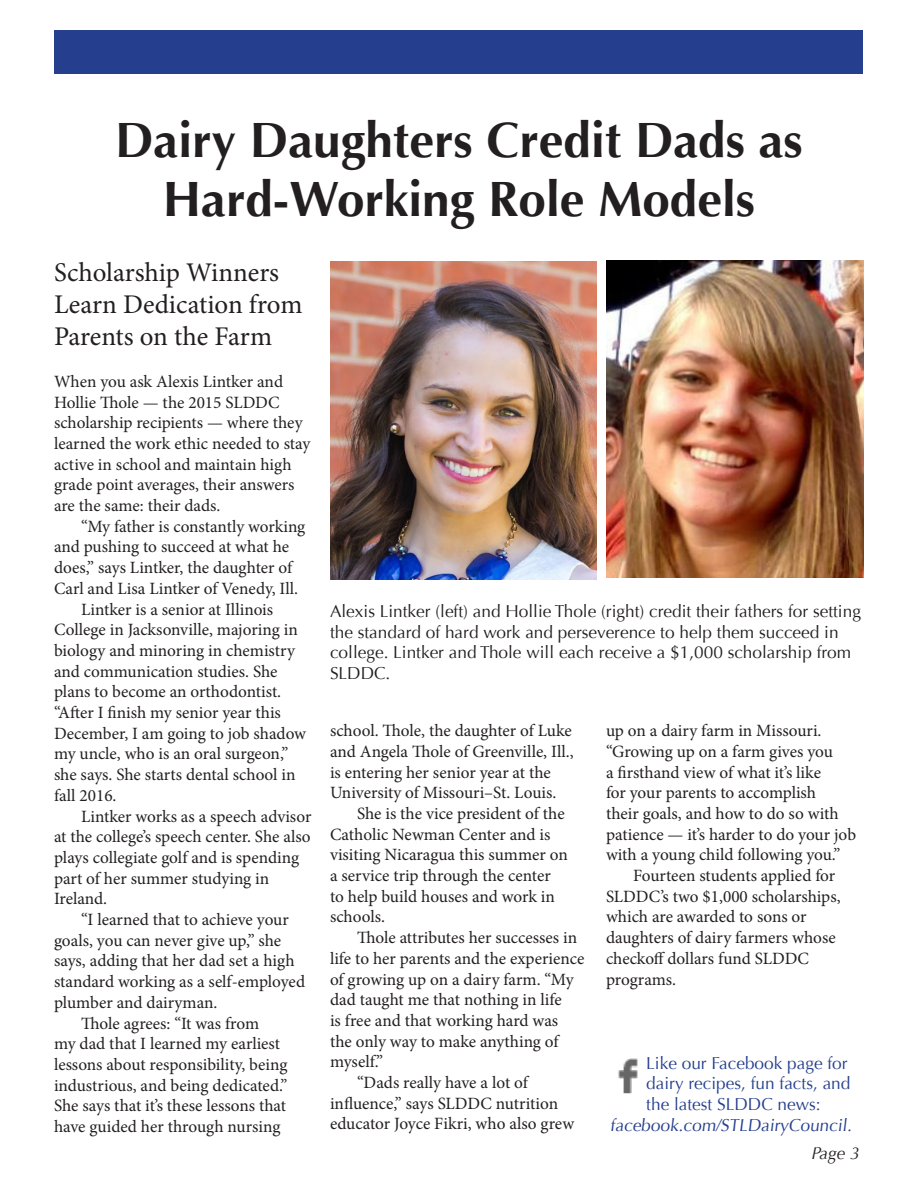
<style>
.page{position:relative;width:918px;height:1188px;background:#fff}
.page>*{position:absolute;margin:0;border:0;box-sizing:border-box;transform-origin:0 0}
.t1{font:700 49.5px/59.4px "Optima";color:#231f20;text-align:center}
.t2{font:27px/32.4px "Minion Pro";letter-spacing:-.005em;color:#231f20}
.t3{font:17.25px/20.7px "Minion Pro";color:#231f20}
.t4{font:17.25px/20.7px "Optima";color:#231f20}
.t5{font:17.25px "Optima";color:#253f8e}
.t6{font:italic 17.25px "Optima";color:#231f20}
</style>
<div class="page">
<div style="left:55px;top:30px;width:808px;height:44px;background:#253f8e"></div>
<img style="left:606px;top:261px;width:258px;height:317px">
<img style="left:330px;top:261px;width:267px;height:319px">
<img style="left:618px;top:1058px;width:20px;height:36px">
<p class="t1" style="left:115px;top:111px;width:689px">Dairy Daughters Credit Dads as<br>Hard-Working Role Models</p>
<p class="t2" style="left:54px;top:256px;width:250px">Scholarship Winners<br>Learn Dedication from<br>Parents on the Farm</p>
<p class="t3" style="left:54px;top:371px;width:258px">When you ask Alexis Lintker and<br>Hollie Thole — the 2015 SLDDC scholarship recipients — where they learned the work ethic needed to stay active in school and maintain high grade point averages, their answers are the same: their dads.</p>
<p class="t3" style="left:54px;top:516px;width:253px;text-indent:27px">“My father is constantly working and pushing to succeed at what he does,” says Lintker, the daughter of Carl and Lisa Lintker of Venedy, Ill.</p>
<p class="t3" style="left:54px;top:599px;width:254px;text-indent:27px">Lintker is a senior at Illinois<br>College in Jacksonville, majoring in biology and minoring in chemistry and communication studies. She plans to become an orthodontist. “After I finish my senior year this<br>December, I am going to job shadow my uncle, who is an oral surgeon,” she says. She starts dental school in fall 2016.</p>
<p class="t3" style="left:54px;top:806px;width:259px;text-indent:27px">Lintker works as a speech advisor at the college’s speech center. She also plays collegiate golf and is spending part of her summer studying in<br>Ireland.</p>
<p class="t3" style="left:54px;top:909px;width:253px;text-indent:27px">“I learned that to achieve your goals, you can never give up,” she says, adding that her dad set a high standard working as a self-employed plumber and dairyman.</p>
<p class="t3" style="left:54px;top:1013px;width:235px;text-align:center">Thole agrees: “It was from<br>my dad that I learned my earliest lessons about responsibility, being industrious, and being dedicated.” She says that it’s these lessons that have guided her through nursing</p>
<p class="t4" style="left:330px;top:601px;width:533px">Alexis Lintker (left) and Hollie Thole (right) credit their fathers for setting the standard of hard work and perseverence to help them succeed in college. Lintker and Thole will each receive a $1,000 scholarship from SLDDC.</p>
<p class="t3" style="left:330px;top:720px;width:245px">school. Thole, the daughter of Luke and Angela Thole of Greenville, Ill., is entering her senior year at the University of Missouri–St. Louis.</p>
<p class="t3" style="left:330px;top:803px;width:239px;text-indent:27px">She is the vice president of the<br>Catholic Newman Center and is visiting Nicaragua this summer on a service trip through the center to help build houses and work in schools.</p>
<p class="t3" style="left:330px;top:927px;width:256px;text-indent:27px">Thole attributes her successes in life to her parents and the experience of growing up on a dairy farm. “My dad taught me that nothing in life<br>is free and that working hard was<br>the only way to make anything of myself.”</p>
<p class="t3" style="left:330px;top:1072px;width:246px;text-indent:27px">“Dads really have a lot of influence,” says SLDDC nutrition educator Joyce Fikri, who also grew</p>
<p class="t3" style="left:606px;top:720px;width:252px">up on a dairy farm in Missouri. “Growing up on a farm gives you<br>a firsthand view of what it’s like<br>for your parents to accomplish<br>their goals, and how to do so with patience — it’s harder to do your job with a young child following you.”</p>
<p class="t3" style="left:606px;top:865px;width:236px;text-indent:27px">Fourteen students applied for<br>SLDDC’s two $1,000 scholarships, which are awarded to sons or daughters of dairy farmers whose checkoff dollars fund SLDDC programs.</p>
<p class="t5" style="left:646px;top:1053px;width:203px">Like our Facebook page for</p>
<p class="t5" style="left:646px;top:1074px;width:206px">dairy recipes, fun facts, and</p>
<p class="t5" style="left:646px;top:1094px;width:176px">the latest SLDDC news:</p>
<p class="t5" style="left:610px;top:1115px;width:246px">facebook.com/STLDairyCouncil.</p>
<p class="t6" style="left:811px;top:1143px;width:50px">Page 3</p>
</div>
